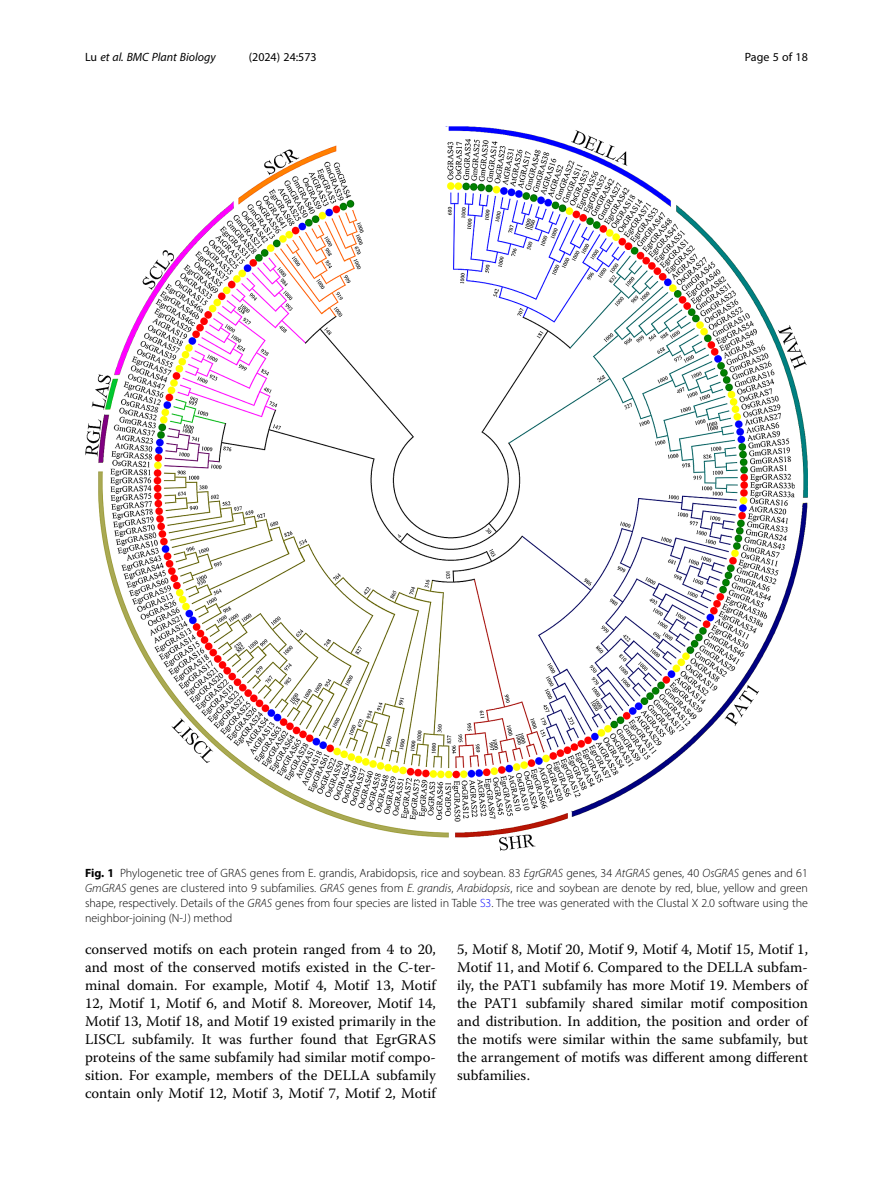
<style>
.page{position:relative;width:893px;height:1191px;background:#fff}
.page>*{position:absolute;margin:0;border:0;box-sizing:border-box;transform-origin:0 0}
.Body_Text_Indent{font:14.7px/18px "Warnock Pro";color:#000;text-align:justify}
.Figure_Caption{font:300 12px/15px "Myriad Pro";color:#000;text-align:justify}
.t1{font:italic 12px "Myriad Pro";color:#000}
.t2{font:12px "Myriad Pro";color:#000}
.s1{font-style:normal}
.s2{font-weight:700}
.s3{font-style:italic}
.s4{color:#00f}
</style>
<div class="page">
<img style="left:85px;top:126px;width:723px;height:724px">
<p class="t1" style="left:85px;top:50px;width:132px"><span class="s1">Lu</span> et al. BMC Plant Biology</p>
<p class="t2" style="left:249px;top:50px;width:70px">(2024) 24:573</p>
<p class="t2" style="left:745px;top:50px;width:65px">Page 5 of 18</p>
<p class="Figure_Caption" style="left:85px;top:865px;width:724px"><span class="s2">Fig. 1</span> Phylogenetic tree of GRAS genes from E. grandis, Arabidopsis, rice and soybean. 83 <span class="s3">EgrGRAS</span> genes, 34 <span class="s3">AtGRAS</span> genes, 40 <span class="s3">OsGRAS</span> genes and 61<br><span class="s3">GmGRAS</span> genes are clustered into 9 subfamilies. <span class="s3">GRAS</span> genes from <span class="s3">E. grandis</span>, <span class="s3">Arabidopsis</span>, rice and soybean are denote by red, blue, yellow and green shape, respectively. Details of the <span class="s3">GRAS</span> genes from four species are listed in Table <span class="s4">S3</span>. The tree was generated with the Clustal X 2.0 software using the neighbor-joining (N-J) method</p>
<p class="Body_Text_Indent" style="left:85px;top:940px;width:352px">conserved motifs on each protein ranged from 4 to 20, and most of the conserved motifs existed in the C-ter&shy;minal domain. For example, Motif 4, Motif 13, Motif 12, Motif 1, Motif 6, and Motif 8. Moreover, Motif 14, Motif 13, Motif 18, and Motif 19 existed primarily in the LISCL subfamily. It was further found that EgrGRAS proteins of the same subfamily had similar motif compo&shy;sition. For example, members of the DELLA subfamily contain only Motif 12, Motif 3, Motif 7, Motif 2, Motif</p>
<p class="Body_Text_Indent" style="left:457px;top:940px;width:352px">5, Motif 8, Motif 20, Motif 9, Motif 4, Motif 15, Motif 1, Motif 11, and Motif 6. Compared to the DELLA subfam&shy;ily, the PAT1 subfamily has more Motif 19. Members of the PAT1 subfamily shared similar motif composition and distribution. In addition, the position and order of the motifs were similar within the same subfamily, but the arrangement of motifs was different among different subfamilies.</p>
</div>
